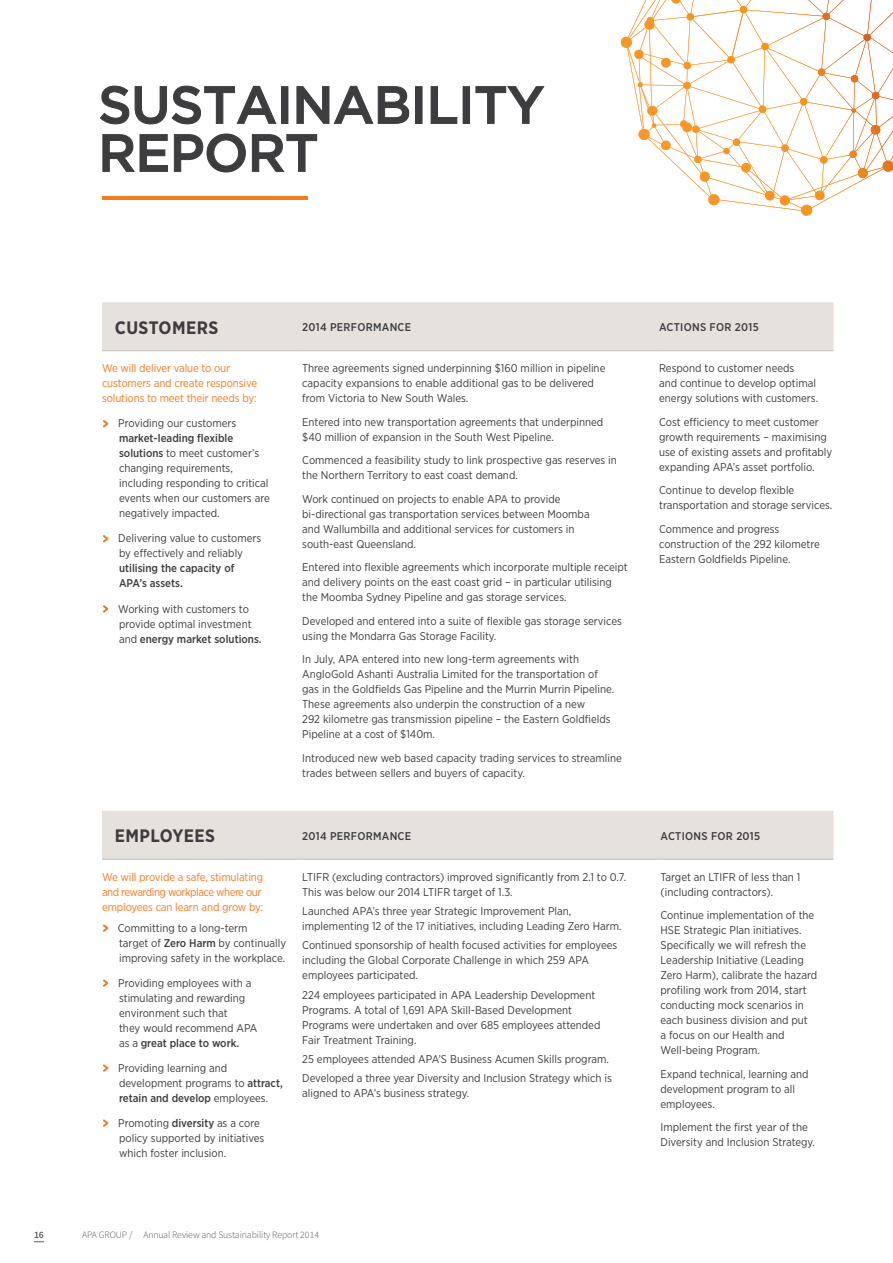
<style>
.page{position:relative;width:893px;height:1263px;background:#fff}
.page>*{position:absolute;margin:0;border:0;box-sizing:border-box;transform-origin:0 0}
.t1{font:500 52.5px/48px "Gotham";letter-spacing:-.015em;color:#3d3c3e}
.t2{font:700 18px "Gotham Narrow";letter-spacing:.025em;color:#3d3c3e}
.t3{font:11.25px/15px "Gotham Narrow";color:#3d3c3e}
.t4{font:11.25px/15px "Gotham Narrow";letter-spacing:-.01em;color:#f47b20}
.t5{font:500 11.25px "Gotham Narrow";letter-spacing:.025em;color:#3d3c3e}
.t6{font:500 11.25px/15px "Gotham Narrow";color:#3d3c3e}
.t7{font:300 9.75px "Source Sans Pro";letter-spacing:-.01em;color:#58595b}
.t8{font:600 9.75px "Source Sans Pro";color:#58595b}
.s1{font-family:"Router";font-size:13.5px;color:#f47b20}
.s2{font-weight:500}
</style>
<div class="page">
<div style="left:102px;top:302px;width:731px;height:48px;background:#e6e1dd"></div>
<hr style="left:102px;top:350px;width:194px;height:1px;background:#bfbfbf">
<hr style="left:296px;top:350px;width:363px;height:1px;background:#bfbfbf">
<hr style="left:659px;top:350px;width:174px;height:1px;background:#bfbfbf">
<svg style="left:103px;top:420px;width:6px;height:8px"></svg>
<svg style="left:103px;top:535px;width:6px;height:8px"></svg>
<svg style="left:103px;top:605px;width:6px;height:8px"></svg>
<div style="left:102px;top:811px;width:731px;height:48px;background:#e6e1dd"></div>
<hr style="left:102px;top:859px;width:194px;height:1px;background:#bfbfbf">
<hr style="left:296px;top:859px;width:364px;height:1px;background:#bfbfbf">
<hr style="left:660px;top:859px;width:173px;height:1px;background:#bfbfbf">
<svg style="left:103px;top:924px;width:6px;height:8px"></svg>
<svg style="left:103px;top:979px;width:6px;height:8px"></svg>
<svg style="left:103px;top:1064px;width:6px;height:8px"></svg>
<svg style="left:103px;top:1119px;width:6px;height:8px"></svg>
<hr style="left:102px;top:196px;width:205px;height:4px;background:#f47b20">
<svg style="left:100px;top:85px;width:177px;height:40px"></svg>
<div style="left:281px;top:86px;width:7px;height:38px;border:1px solid #3d3c3e"></div>
<svg style="left:296px;top:86px;width:113px;height:38px"></svg>
<div style="left:415px;top:86px;width:7px;height:38px;border:1px solid #3d3c3e"></div>
<svg style="left:430px;top:86px;width:28px;height:38px"></svg>
<div style="left:463px;top:86px;width:7px;height:38px;border:1px solid #3d3c3e"></div>
<svg style="left:475px;top:86px;width:70px;height:38px"></svg>
<svg style="left:102px;top:134px;width:66px;height:38px"></svg>
<svg style="left:174px;top:133px;width:72px;height:40px"></svg>
<svg style="left:252px;top:134px;width:65px;height:38px"></svg>
<svg style="left:620px;top:0;width:273px;height:216px"></svg>
<h1 class="t1" style="left:98px;top:80px;width:448px">SUSTAINABILITY<br>REPORT</h1>
<h2 class="t2" style="left:115px;top:316px;width:105px">CUSTOMERS</h2>
<p class="t5" style="left:302px;top:320px;width:110px">2014 PERFORMANCE</p>
<p class="t5" style="left:659px;top:320px;width:101px">ACTIONS FOR 2015</p>
<p class="t4" style="left:102px;top:361px;width:157px">We will deliver value to our customers and create responsive solutions to meet their needs by:</p>
<p class="t3" style="left:119px;top:416px;width:152px;text-indent:-17px"><span class="s1">&gt;</span> Providing our customers <span class="s2">market-leading flexible solutions</span> to meet customer’s changing requirements, including responding to critical events when our customers are negatively impacted.</p>
<p class="t3" style="left:102px;top:531px;width:161px;text-align:center"><span class="s1">&gt;</span> Delivering value to customers by effectively and reliably</p>
<p class="t6" style="left:119px;top:561px;width:117px">utilising the capacity of<br>APA’s assets.</p>
<p class="t3" style="left:119px;top:601px;width:144px;text-indent:-17px"><span class="s1">&gt;</span> Working with customers to provide optimal investment and <span class="s2">energy market solutions.</span></p>
<p class="t3" style="left:302px;top:361px;width:305px">Three agreements signed underpinning $160 million in pipeline capacity expansions to enable additional gas to be delivered from Victoria to New South Wales.</p>
<p class="t3" style="left:302px;top:414px;width:303px">Entered into new transportation agreements that underpinned $40 million of expansion in the South West Pipeline.</p>
<p class="t3" style="left:302px;top:453px;width:316px">Commenced a feasibility study to link prospective gas reserves in the Northern Territory to east coast demand.</p>
<p class="t3" style="left:302px;top:491px;width:289px">Work continued on projects to enable APA to provide bi-directional gas transportation services between Moomba and Wallumbilla and additional services for customers in south-east Queensland.</p>
<p class="t3" style="left:302px;top:560px;width:327px">Entered into flexible agreements which incorporate multiple receipt and delivery points on the east coast grid – in particular utilising the Moomba Sydney Pipeline and gas storage services.</p>
<p class="t3" style="left:302px;top:613px;width:321px">Developed and entered into a suite of flexible gas storage services using the Mondarra Gas Storage Facility.</p>
<p class="t3" style="left:302px;top:652px;width:313px">In July, APA entered into new long-term agreements with AngloGold Ashanti Australia Limited for the transportation of gas in the Goldfields Gas Pipeline and the Murrin Murrin Pipeline.<br>These agreements also underpin the construction of a new<br>292 kilometre gas transmission pipeline – the Eastern Goldfields Pipeline at a cost of $140m.</p>
<p class="t3" style="left:302px;top:750px;width:321px">Introduced new web based capacity trading services to streamline trades between sellers and buyers of capacity.</p>
<p class="t3" style="left:659px;top:361px;width:161px">Respond to customer needs<br>and continue to develop optimal energy solutions with customers.</p>
<p class="t3" style="left:659px;top:414px;width:175px">Cost efficiency to meet customer growth requirements – maximising use of existing assets and profitably expanding APA’s asset portfolio.</p>
<p class="t3" style="left:659px;top:483px;width:175px">Continue to develop flexible transportation and storage services.</p>
<p class="t3" style="left:659px;top:521px;width:162px">Commence and progress construction of the 292 kilometre<br>Eastern Goldfields Pipeline.</p>
<h2 class="t2" style="left:115px;top:824px;width:102px">EMPLOYEES</h2>
<p class="t5" style="left:302px;top:828px;width:110px">2014 PERFORMANCE</p>
<p class="t5" style="left:660px;top:828px;width:101px">ACTIONS FOR 2015</p>
<p class="t4" style="left:102px;top:869px;width:163px">We will provide a safe, stimulating and rewarding workplace where our employees can learn and grow by:</p>
<p class="t3" style="left:119px;top:920px;width:169px;text-indent:-17px"><span class="s1">&gt;</span> Committing to a long-term<br>target of <span class="s2">Zero Harm</span> by continually improving safety in the workplace.</p>
<p class="t3" style="left:119px;top:975px;width:140px;text-indent:-17px"><span class="s1">&gt;</span> Providing employees with a stimulating and rewarding environment such that<br>they would recommend APA as a <span class="s2">great place to work.</span></p>
<p class="t3" style="left:119px;top:1060px;width:165px;text-indent:-17px"><span class="s1">&gt;</span> Providing learning and development programs to <span class="s2">attract, retain and develop</span> employees.</p>
<p class="t3" style="left:119px;top:1115px;width:147px;text-indent:-17px"><span class="s1">&gt;</span> Promoting <span class="s2">diversity</span> as a core policy supported by initiatives which foster inclusion.</p>
<p class="t3" style="left:660px;top:869px;width:141px">Target an LTIFR of less than 1 (including contractors).</p>
<p class="t3" style="left:660px;top:908px;width:158px">Continue implementation of the<br>HSE Strategic Plan initiatives.<br>Specifically we will refresh the<br>Leadership Initiative (Leading<br>Zero Harm), calibrate the hazard profiling work from 2014, start conducting mock scenarios in each business division and put<br>a focus on our Health and<br>Well-being Program.</p>
<p class="t3" style="left:660px;top:1066px;width:150px">Expand technical, learning and development program to all employees.</p>
<p class="t3" style="left:660px;top:1120px;width:156px">Implement the first year of the<br>Diversity and Inclusion Strategy.</p>
<p class="t3" style="left:302px;top:869px;width:325px">LTIFR (excluding contractors) improved significantly from 2.1 to 0.7.<br>This was below our 2014 LTIFR target of 1.3.</p>
<p class="t3" style="left:302px;top:903px;width:321px">Launched APA’s three year Strategic Improvement Plan, implementing 12 of the 17 initiatives, including Leading Zero Harm.</p>
<p class="t3" style="left:302px;top:938px;width:317px">Continued sponsorship of health focused activities for employees including the Global Corporate Challenge in which 259 APA employees participated.</p>
<p class="t3" style="left:302px;top:987px;width:300px">224 employees participated in APA Leadership Development Programs. A total of 1,691 APA Skill-Based Development Programs were undertaken and over 685 employees attended Fair Treatment Training.</p>
<p class="t3" style="left:302px;top:1049px;width:311px;line-height:19.2px">25 employees attended APA’S Business Acumen Skills program.<br>Developed a three year Diversity and Inclusion Strategy which is</p>
<p class="t3" style="left:302px;top:1085px;width:169px">aligned to APA’s business strategy.</p>
<p class="t8" style="left:34px;top:1229px;width:11px">16</p>
<p class="t7" style="left:82px;top:1229px;width:238px">APA GROUP / Annual Review and Sustainability Report 2014</p>
</div>
